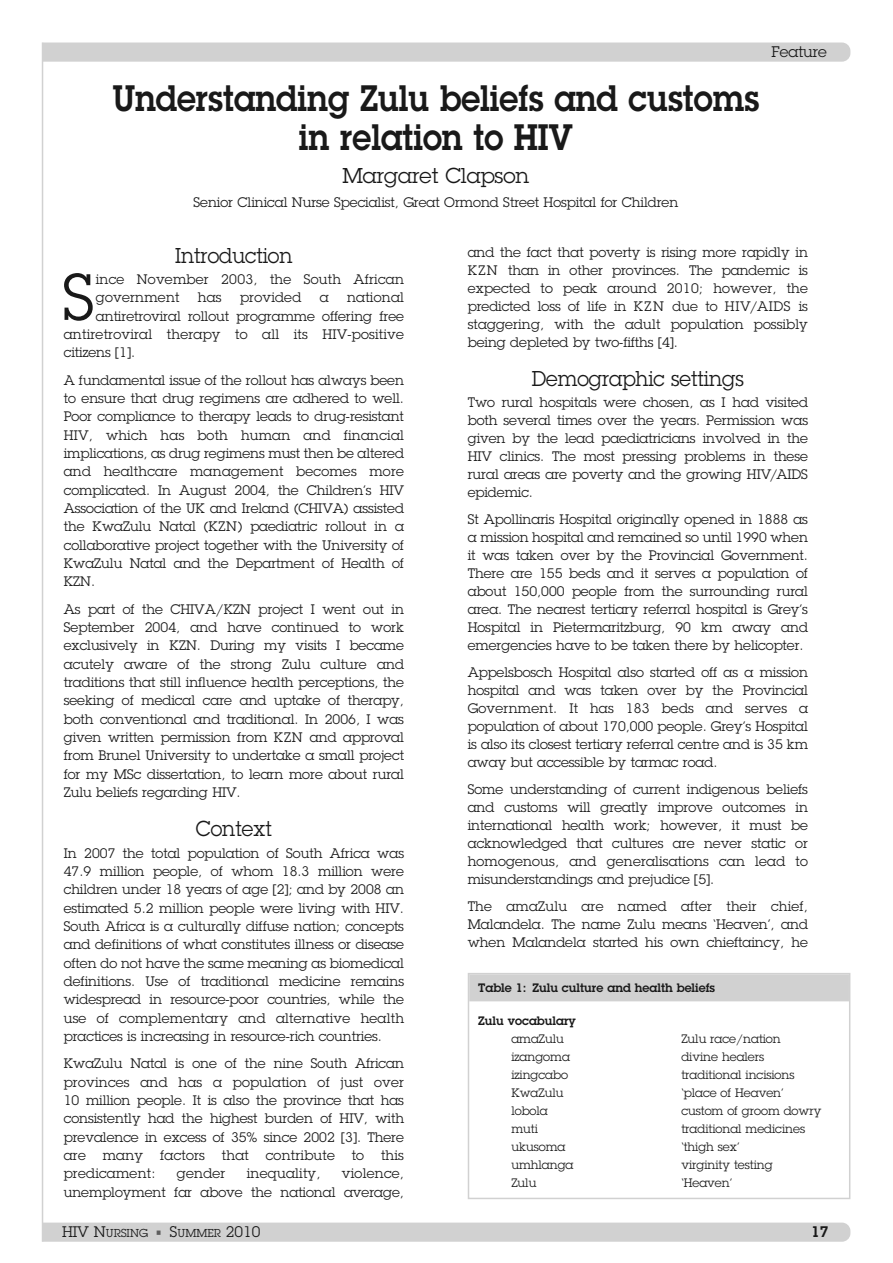
<style>
.page{position:relative;width:893px;height:1263px;background:#fff}
.page>*{position:absolute;margin:0;border:0;box-sizing:border-box;transform-origin:0 0}
.t1{font:63.9px "Lubalin Graph";color:#191919}
.t2{font:600 36px/39px "Lubalin Graph";color:#191919;text-align:center;scale:.9 1}
.t3{font:21px "Lubalin Graph";color:#191919;scale:.95 1}
.t4{font:21px "Lubalin Graph";color:#191919}
.t5{font:15px "Lubalin Graph";color:#191919}
.t6{font:600 15px "Lubalin Graph";color:#191919}
.t7{font:13.5px/18.3px "Lubalin Graph";color:#191919;text-align:justify}
.t8{font:13.5px/18.3px "Lubalin Graph";letter-spacing:.02em;color:#191919}
.t9{font:12px "Lubalin Graph";color:#191919}
.t10{font:600 12px "Lubalin Graph";color:#191919}
.t11{font:11.25px "Lubalin Graph";color:#191919}
.s1{font-size:15px}
.s2{font-size:12px;color:#5e5e5e}
</style>
<div class="page">
<div style="left:43px;top:43px;width:807px;height:19px;background:#d1d1d1"></div>
<svg style="left:43px;top:1222px;width:807px;height:20px;background:#d3d3d3"></svg>
<hr style="left:42px;top:43px;width:1px;height:1199px;background:#d1d1d1">
<div style="left:468px;top:973px;width:382px;height:226px;border:2px solid #d1d1d1"></div>
<div style="left:469px;top:974px;width:380px;height:27px;background:#d1d1d1"></div>
<h2 class="t2" style="left:112px;top:82px;width:720px">Understanding Zulu beliefs and customs in relation to HIV</h2>
<h3 class="t4" style="left:342px;top:168px;width:189px">Margaret Clapson</h3>
<p class="t7" style="left:193px;top:194px;width:486px">Senior Clinical Nurse Specialist, Great Ormond Street Hospital for Children</p>
<p class="t5" style="left:771px;top:47px;width:57px">Feature</p>
<h3 class="t3" style="left:175px;top:248px;width:125px">Introduction</h3>
<h1 class="t1" style="left:63px;top:274px;width:33px">S</h1>
<p class="t8" style="left:96px;top:271px;width:310px">ince November 2003, the South African government</p>
<p class="t7" style="left:198px;top:290px;width:25px">has</p>
<p class="t8" style="left:240px;top:290px;width:63px">provided</p>
<p class="t7" style="left:320px;top:290px;width:10px">a</p>
<p class="t8" style="left:347px;top:290px;width:58px">national</p>
<p class="t7" style="left:96px;top:308px;width:310px">antiretroviral rollout programme offering free</p>
<p class="t8" style="left:64px;top:326px;width:342px">antiretroviral therapy to all its HIV-positive</p>
<p class="t7" style="left:64px;top:345px;width:73px">citizens [1].</p>
<p class="t7" style="left:64px;top:372px;width:342px">A fundamental issue of the rollout has always been to ensure that drug regimens are adhered to well.<br>Poor compliance to therapy leads to drug-resistant HIV, which has both human and financial implications, as drug regimens must then be altered and healthcare management becomes more complicated. In August 2004, the Children’s HIV Association of the UK and Ireland (CHIVA) assisted the KwaZulu Natal (KZN) paediatric rollout in a collaborative project together with the University of KwaZulu Natal and the Department of Health of KZN.</p>
<p class="t7" style="left:64px;top:601px;width:342px">As part of the CHIVA/KZN project I went out in September 2004, and have continued to work exclusively in KZN. During my visits I became acutely aware of the strong Zulu culture and traditions that still influence health perceptions, the seeking of medical care and uptake of therapy, both conventional and traditional. In 2006, I was given written permission from KZN and approval from Brunel University to undertake a small project for my MSc dissertation, to learn more about rural Zulu beliefs regarding HIV.</p>
<h3 class="t3" style="left:196px;top:821px;width:81px">Context</h3>
<p class="t7" style="left:64px;top:845px;width:342px">In 2007 the total population of South Africa was 47.9 million people, of whom 18.3 million were children under 18 years of age [2]; and by 2008 an estimated 5.2 million people were living with HIV.<br>South Africa is a culturally diffuse nation; concepts and definitions of what constitutes illness or disease often do not have the same meaning as biomedical definitions. Use of traditional medicine remains widespread in resource-poor countries, while the use of complementary and alternative health practices is increasing in resource-rich countries.</p>
<p class="t7" style="left:64px;top:1055px;width:342px">KwaZulu Natal is one of the nine South African provinces and has a population of just over 10 million people. It is also the province that has consistently had the highest burden of HIV, with prevalence in excess of 35% since 2002 [3]. There are</p>
<p class="t7" style="left:103px;top:1147px;width:42px">many</p>
<p class="t8" style="left:160px;top:1147px;width:46px">factors</p>
<p class="t7" style="left:222px;top:1147px;width:28px">that</p>
<p class="t8" style="left:266px;top:1147px;width:71px">contribute</p>
<p class="t7" style="left:352px;top:1147px;width:14px">to</p>
<p class="t7" style="left:381px;top:1147px;width:24px">this</p>
<p class="t8" style="left:64px;top:1165px;width:93px">predicament:</p>
<p class="t7" style="left:177px;top:1165px;width:50px">gender</p>
<p class="t8" style="left:247px;top:1165px;width:75px">inequality,</p>
<p class="t7" style="left:64px;top:1165px;width:342px;text-align:right">violence,<br>unemployment far above the national average,</p>
<p class="t7" style="left:468px;top:245px;width:342px">and the fact that poverty is rising more rapidly in KZN than in other provinces. The pandemic is expected to peak around 2010; however, the predicted loss of life in KZN due to HIV/AIDS is staggering, with the adult population possibly being depleted by two-fifths [4].</p>
<h3 class="t3" style="left:532px;top:371px;width:225px">Demographic settings</h3>
<p class="t7" style="left:468px;top:395px;width:342px">Two rural hospitals were chosen, as I had visited both several times over the years. Permission was given by the lead paediatricians involved in the HIV clinics. The most pressing problems in these rural areas are poverty and the growing HIV/AIDS epidemic.</p>
<p class="t7" style="left:468px;top:512px;width:342px">St Apollinaris Hospital originally opened in 1888 as a mission hospital and remained so until 1990 when it was taken over by the Provincial Government.<br>There are 155 beds and it serves a population of about 150,000 people from the surrounding rural area. The nearest tertiary referral hospital is Grey’s Hospital in Pietermaritzburg, 90 km away and emergencies have to be taken there by helicopter.</p>
<p class="t7" style="left:468px;top:665px;width:342px">Appelsbosch Hospital also started off as a mission hospital and was taken over by the Provincial Government. It has 183 beds and serves a population of about 170,000 people. Grey’s Hospital is also its closest tertiary referral centre and is 35 km away but accessible by tarmac road.</p>
<p class="t7" style="left:468px;top:782px;width:342px">Some understanding of current indigenous beliefs and customs will greatly improve outcomes in international health work; however, it must be acknowledged that cultures are never static or homogenous, and generalisations can lead to misunderstandings and prejudice [5].</p>
<p class="t7" style="left:468px;top:899px;width:342px">The amaZulu are named after their chief, Malandela. The name Zulu means ‘Heaven’, and when Malandela started his own chieftaincy, he</p>
<p class="t10" style="left:478px;top:984px;width:238px">Table 1: Zulu culture and health beliefs</p>
<p class="t10" style="left:478px;top:1017px;width:99px">Zulu vocabulary</p>
<p class="t9" style="left:511px;top:1035px;width:54px">amaZulu</p>
<p class="t9" style="left:681px;top:1035px;width:101px">Zulu race/nation</p>
<p class="t9" style="left:511px;top:1053px;width:60px">izangoma</p>
<p class="t9" style="left:681px;top:1053px;width:84px">divine healers</p>
<p class="t9" style="left:511px;top:1071px;width:58px">izingcabo</p>
<p class="t9" style="left:681px;top:1071px;width:115px">traditional incisions</p>
<p class="t9" style="left:511px;top:1089px;width:54px">KwaZulu</p>
<p class="t9" style="left:681px;top:1089px;width:104px">‘place of Heaven’</p>
<p class="t9" style="left:511px;top:1107px;width:38px">lobola</p>
<p class="t9" style="left:681px;top:1107px;width:141px">custom of groom dowry</p>
<p class="t9" style="left:511px;top:1125px;width:28px">muti</p>
<p class="t9" style="left:681px;top:1125px;width:125px">traditional medicines</p>
<p class="t9" style="left:511px;top:1143px;width:55px">ukusoma</p>
<p class="t9" style="left:681px;top:1143px;width:60px">‘thigh sex’</p>
<p class="t9" style="left:511px;top:1161px;width:64px">umhlanga</p>
<p class="t9" style="left:681px;top:1161px;width:93px">virginity testing</p>
<p class="t9" style="left:511px;top:1179px;width:26px">Zulu</p>
<p class="t9" style="left:681px;top:1179px;width:52px">‘Heaven’</p>
<p class="t11" style="left:62px;top:1229px;width:200px"><span class="s1">HIV N</span>URSING <span class="s2">•</span> <span class="s1">S</span>UMMER <span class="s1">2010</span></p>
<p class="t6" style="left:811px;top:1227px;width:19px">17</p>
</div>
